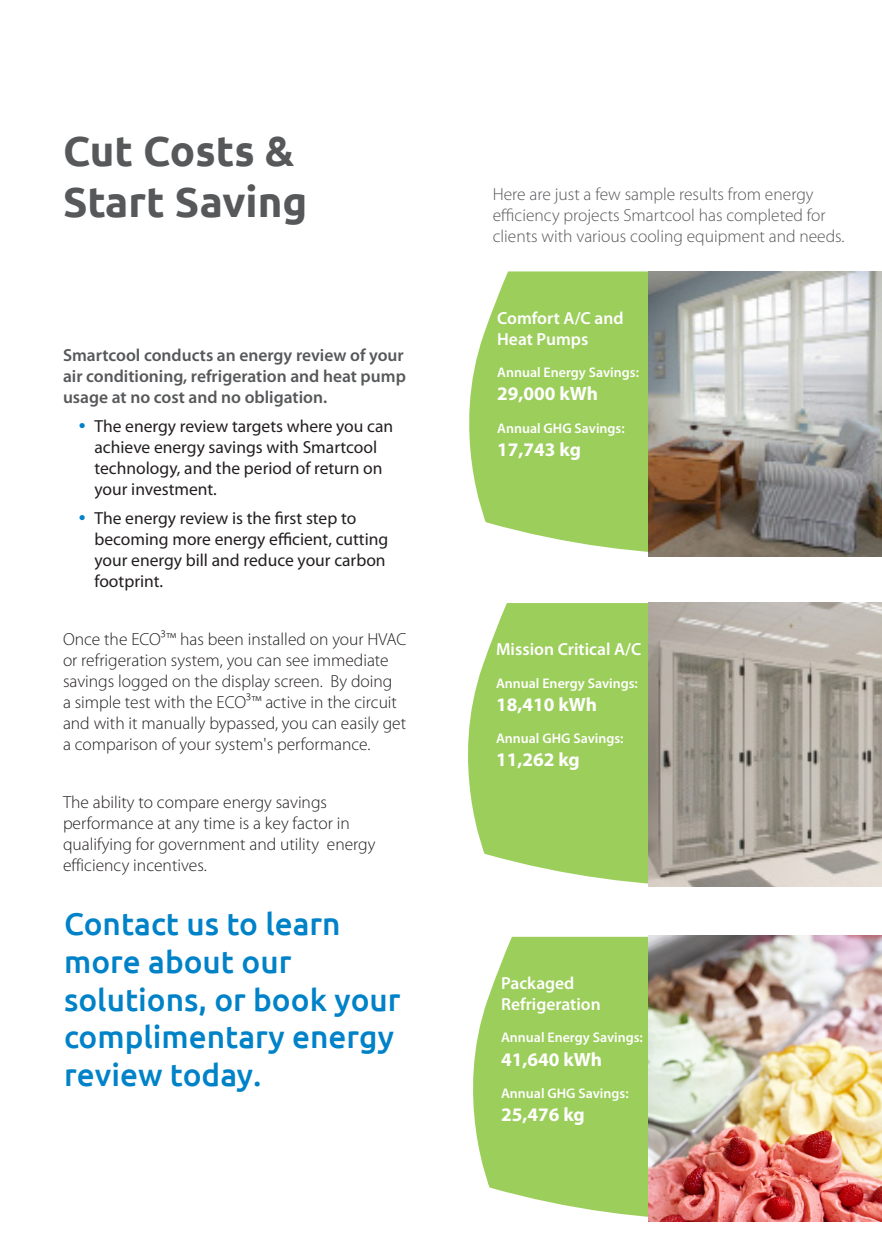
<style>
.page{position:relative;width:882px;height:1260px;background:#fff}
.page>*{position:absolute;margin:0;border:0;box-sizing:border-box;transform-origin:0 0}
.t1{font:700 42px/50.4px "Ubuntu";color:#57585a}
.Main_Message{font:500 31.5px/37.8px "Ubuntu";color:#0082c8}
.t2{font:700 19.25px "Myriad Pro";color:#fff}
.Bullet_List{font:300 17.5px/21px "Myriad Pro";color:#231f20}
.t3{font:17.5px/21px "Myriad Pro";color:#231f20}
.t4{font:300 17.5px/21px "Myriad Pro";color:#57585a}
.t5{font:600 17.5px/21px "Myriad Pro";color:#57585a}
.t6{font:600 17.5px/21px "Myriad Pro";color:#fff}
.t7{font:600 14px "Myriad Pro";color:#fff}
.s1{font-size:24.5px;color:#0082c8}
</style>
<div class="page">
<svg style="left:469px;top:271px;width:413px;height:286px;background:#a7d36e"></svg>
<svg style="left:468px;top:603px;width:180px;height:281px;background:#a9d471"></svg>
<svg style="left:473px;top:937px;width:175px;height:280px;background:#a6d36b"></svg>
<img style="left:648px;top:936px;width:234px;height:286px">
<img style="left:648px;top:271px;width:234px;height:285px">
<img style="left:648px;top:602px;width:234px;height:285px">
<p class="t1" style="left:63px;top:125px;width:246px">Cut Costs &amp;<br>Start Saving</p>
<p class="t5" style="left:63px;top:345px;width:344px">Smartcool conducts an energy review of your air conditioning, refrigeration and heat pump usage at no cost and no obligation.</p>
<p class="t3" style="left:94px;top:416px;width:300px;text-indent:-16px"><span class="s1">•</span> The energy review targets where you can achieve energy savings with Smartcool technology, and the period of return on your investment.</p>
<p class="t3" style="left:94px;top:507px;width:295px;text-indent:-16px"><span class="s1">•</span> The energy review is the first step to becoming more energy efficient, cutting your energy bill and reduce your carbon footprint.</p>
<p class="Bullet_List" style="left:63px;top:629px;width:345px">Once the ECO³™ has been installed on your HVAC or refrigeration system, you can see immediate savings logged on the display screen. By doing<br>a simple test with the ECO³™ active in the circuit and with it manually bypassed, you can easily get a comparison of your system's performance.</p>
<p class="Bullet_List" style="left:63px;top:792px;width:314px">The ability to compare energy savings performance at any time is a key factor in qualifying for government and utility energy efficiency incentives.</p>
<p class="Main_Message" style="left:64px;top:904px;width:338px">Contact us to learn more about our solutions, or book your complimentary energy review today.</p>
<p class="t4" style="left:493px;top:184px;width:353px">Here are just a few sample results from energy efficiency projects Smartcool has completed for clients with various cooling equipment and needs.</p>
<p class="t6" style="left:497px;top:307px;width:128px">Comfort A/C and<br>Heat Pumps</p>
<p class="t7" style="left:497px;top:364px;width:143px">Annual Energy Savings:</p>
<p class="t2" style="left:497px;top:381px;width:102px">29,000 kWh</p>
<p class="t7" style="left:497px;top:419px;width:129px">Annual GHG Savings:</p>
<p class="t2" style="left:497px;top:437px;width:85px">17,743 kg</p>
<p class="t6" style="left:496px;top:638px;width:147px">Mission Critical A/C</p>
<p class="t7" style="left:496px;top:674px;width:143px">Annual Energy Savings:</p>
<p class="t2" style="left:496px;top:692px;width:102px">18,410 kWh</p>
<p class="t7" style="left:496px;top:730px;width:129px">Annual GHG Savings:</p>
<p class="t2" style="left:496px;top:747px;width:85px">11,262 kg</p>
<p class="t6" style="left:501px;top:972px;width:101px">Packaged<br>Refrigeration</p>
<p class="t7" style="left:501px;top:1029px;width:143px">Annual Energy Savings:</p>
<p class="t2" style="left:501px;top:1047px;width:102px">41,640 kWh</p>
<p class="t7" style="left:501px;top:1085px;width:129px">Annual GHG Savings:</p>
<p class="t2" style="left:501px;top:1102px;width:85px">25,476 kg</p>
</div>
